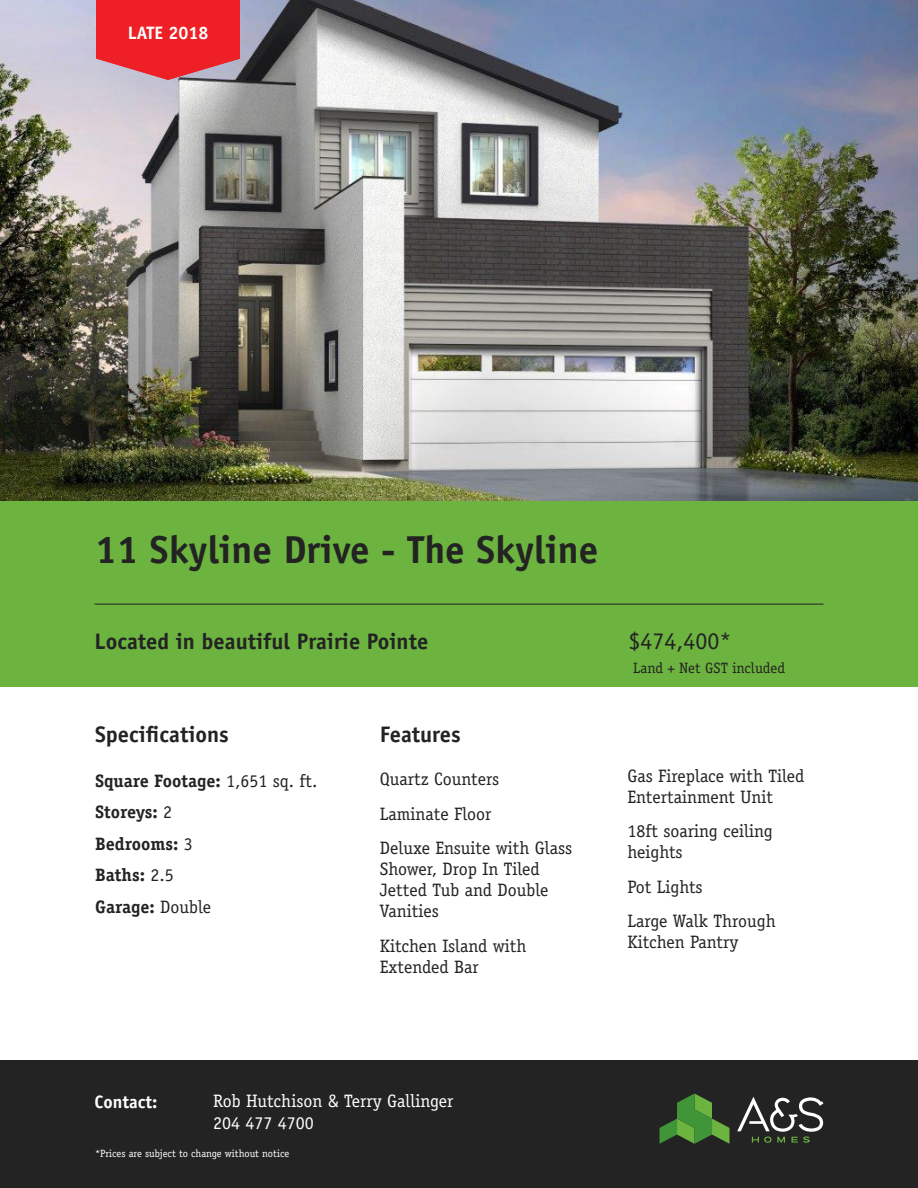
<style>
.page{position:relative;width:918px;height:1188px;background:#fff}
.page>*{position:absolute;margin:0;border:0;box-sizing:border-box;transform-origin:0 0}
.t1{font:700 39px "Officina Sans";color:#232323}
.t2{font:24px "Officina Sans";color:#232323}
.t3{font:700 22.5px "Officina Sans";color:#232323}
.t4{font:18px/21px "Officina Serif";color:#232323}
.t5{font:700 18px "Officina Serif";color:#232323}
.t6{font:18px "Officina Serif";color:#fff}
.t7{font:700 18px "Officina Sans";color:#fff}
.t8{font:700 16.5px "Officina Sans";letter-spacing:.02em;color:#fff}
.t9{font:15px "Officina Serif";color:#232323}
.t10{font:10.5px "Officina Serif";color:#fff}
.s1{font-weight:400}
</style>
<div class="page">
<div style="left:0;top:500px;width:918px;height:187px;background:#6cb43f"></div>
<div style="left:0;top:1061px;width:918px;height:127px;background:#232323"></div>
<img style="left:0;top:0;width:918px;height:500px">
<svg style="left:660px;top:1094px;width:70px;height:50px"></svg>
<svg style="left:737px;top:1097px;width:87px;height:46px"></svg>
<hr style="left:94px;top:604px;width:730px;height:1px;background:#232323">
<svg style="left:96px;top:0;width:144px;height:80px;background:#e6333b"></svg>
<p class="t7" style="left:128px;top:22px;width:82px">LATE 2018</p>
<p class="t8" style="left:110px;top:27px;width:117px">MOVE-IN-READY</p>
<p class="t1" style="left:95px;top:525px;width:505px">11 Skyline Drive - The Skyline</p>
<p class="t3" style="left:94px;top:627px;width:335px">Located in beautiful Prairie Pointe</p>
<p class="t2" style="left:628px;top:627px;width:105px">$474,400*</p>
<p class="t3" style="left:95px;top:720px;width:135px">Specifications</p>
<p class="t5" style="left:95px;top:770px;width:224px">Square Footage: <span class="s1">1,651 sq. ft.</span></p>
<p class="t5" style="left:95px;top:801px;width:79px">Storeys: <span class="s1">2</span></p>
<p class="t5" style="left:95px;top:833px;width:99px">Bedrooms: <span class="s1">3</span></p>
<p class="t5" style="left:95px;top:864px;width:80px">Baths: <span class="s1">2.5</span></p>
<p class="t5" style="left:95px;top:896px;width:118px">Garage: <span class="s1">Double</span></p>
<p class="t3" style="left:380px;top:720px;width:82px">Features</p>
<p class="t4" style="left:380px;top:769px;width:121px">Quartz Counters</p>
<p class="t4" style="left:380px;top:803px;width:113px">Laminate Floor</p>
<p class="t4" style="left:380px;top:838px;width:194px">Deluxe Ensuite with Glass<br>Shower, Drop In Tiled<br>Jetted Tub and Double<br>Vanities</p>
<p class="t4" style="left:380px;top:935px;width:148px">Kitchen Island with<br>Extended Bar</p>
<p class="t7" style="left:94px;top:1090px;width:64px">Contact:</p>
<p class="t6" style="left:213px;top:1090px;width:242px">Rob Hutchison &amp; Terry Gallinger</p>
<p class="t6" style="left:213px;top:1112px;width:102px">204 477 4700</p>
<p class="t10" style="left:95px;top:1147px;width:196px">*Prices are subject to change without notice</p>
<p class="t9" style="left:633px;top:659px;width:153px">Land + Net GST included</p>
<p class="t4" style="left:628px;top:765px;width:179px">Gas Fireplace with Tiled<br>Entertainment Unit</p>
<p class="t4" style="left:628px;top:820px;width:147px">18ft soaring ceiling heights</p>
<p class="t4" style="left:628px;top:876px;width:77px">Pot Lights</p>
<p class="t4" style="left:628px;top:910px;width:150px">Large Walk Through<br>Kitchen Pantry</p>
</div>
